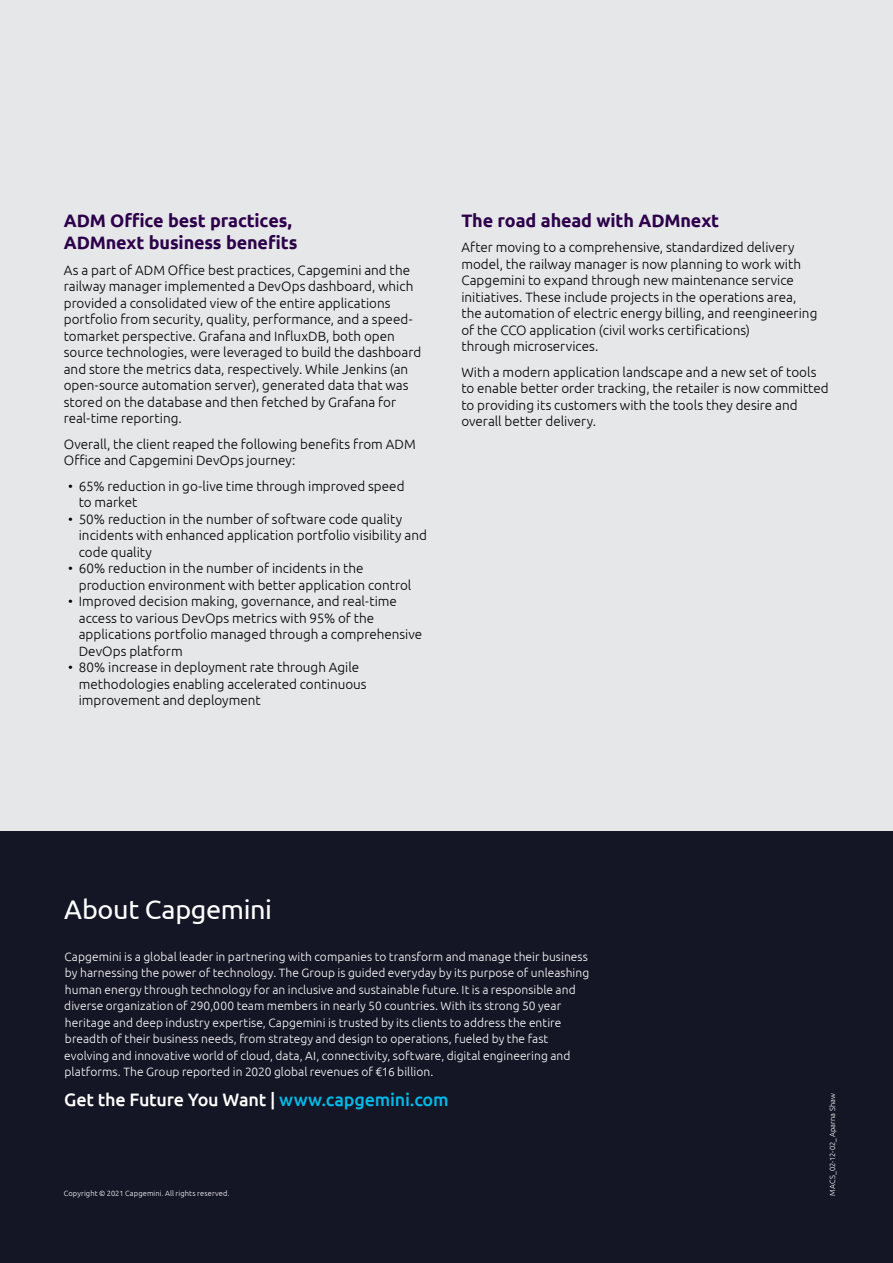
<style>
.page{position:relative;width:893px;height:1263px;background:#e6e7e8}
.page>*{position:absolute;margin:0;border:0;box-sizing:border-box;transform-origin:0 0}
.t1{font:27px "Ubuntu";letter-spacing:-.015em;color:#fff}
.t2{font:700 18px/22.5px "Ubuntu";letter-spacing:-.01em;color:#2c004b}
.t3{font:500 18px "Ubuntu";letter-spacing:-.015em;color:#fff}
.t4{font:300 13.5px/16.5px "Ubuntu";color:#000}
.t5{font:300 12px/16.5px "Ubuntu";letter-spacing:.005em;color:#fff}
.t6{font:300 7.5px "Ubuntu";letter-spacing:.015em;color:#fff}
.s1{color:#00b9e7}
</style>
<div class="page">
<div style="left:0;top:831px;width:893px;height:432px;background:#151625"></div>
<h2 class="t2" style="left:64px;top:209px;width:235px">ADM Office best practices,<br>ADMnext business benefits</h2>
<p class="t4" style="left:64px;top:261px;width:359px">As a part of ADM Office best practices, Capgemini and the railway manager implemented a DevOps dashboard, which provided a consolidated view of the entire applications portfolio from security, quality, performance, and a speed&shy;tomarket perspective. Grafana and InfluxDB, both open source technologies, were leveraged to build the dashboard and store the metrics data, respectively. While Jenkins (an open-source automation server), generated data that was stored on the database and then fetched by Grafana for real-time reporting.</p>
<p class="t4" style="left:64px;top:435px;width:353px">Overall, the client reaped the following benefits from ADM<br>Office and Capgemini DevOps journey:</p>
<p class="t4" style="left:79px;top:477px;width:327px;text-indent:-11px">• 65% reduction in go-live time through improved speed to market</p>
<p class="t4" style="left:79px;top:510px;width:350px;text-indent:-11px">• 50% reduction in the number of software code quality incidents with enhanced application portfolio visibility and code quality</p>
<p class="t4" style="left:79px;top:560px;width:334px;text-indent:-11px">• 60% reduction in the number of incidents in the production environment with better application control</p>
<p class="t4" style="left:79px;top:593px;width:345px;text-indent:-11px">• Improved decision making, governance, and real-time access to various DevOps metrics with 95% of the applications portfolio managed through a comprehensive DevOps platform</p>
<p class="t4" style="left:79px;top:659px;width:289px;text-indent:-11px">• 80% increase in deployment rate through Agile methodologies enabling accelerated continuous improvement and deployment</p>
<h2 class="t2" style="left:461px;top:209px;width:259px">The road ahead with ADMnext</h2>
<p class="t4" style="left:461px;top:239px;width:357px">After moving to a comprehensive, standardized delivery model, the railway manager is now planning to work with Capgemini to expand through new maintenance service initiatives. These include projects in the operations area, the automation of electric energy billing, and reengineering of the CCO application (civil works certifications)<br>through microservices.</p>
<p class="t4" style="left:461px;top:363px;width:369px">With a modern application landscape and a new set of tools to enable better order tracking, the retailer is now committed to providing its customers with the tools they desire and overall better delivery.</p>
<h1 class="t1" style="left:64px;top:893px;width:209px">About Capgemini</h1>
<p class="t5" style="left:64px;top:948px;width:526px">Capgemini is a global leader in partnering with companies to transform and manage their business by harnessing the power of technology. The Group is guided everyday by its purpose of unleashing human energy through technology for an inclusive and sustainable future. It is a responsible and diverse organization of 290,000 team members in nearly 50 countries. With its strong 50 year heritage and deep industry expertise, Capgemini is trusted by its clients to address the entire breadth of their business needs, from strategy and design to operations, fueled by the fast evolving and innovative world of cloud, data, AI, connectivity, software, digital engineering and platforms. The Group reported in 2020 global revenues of €16 billion.</p>
<h2 class="t3" style="left:64px;top:1088px;width:386px">Get the Future You Want | <span class="s1">www.capgemini.com</span></h2>
<p class="t6" style="left:64px;top:1189px;width:167px">Copyright © 2021 Capgemini. All rights reserved.</p>
<p class="t6" style="left:828px;top:1196px;width:104px;rotate:-90deg">MACS_02-12-02_Aparna Shaw</p>
</div>
